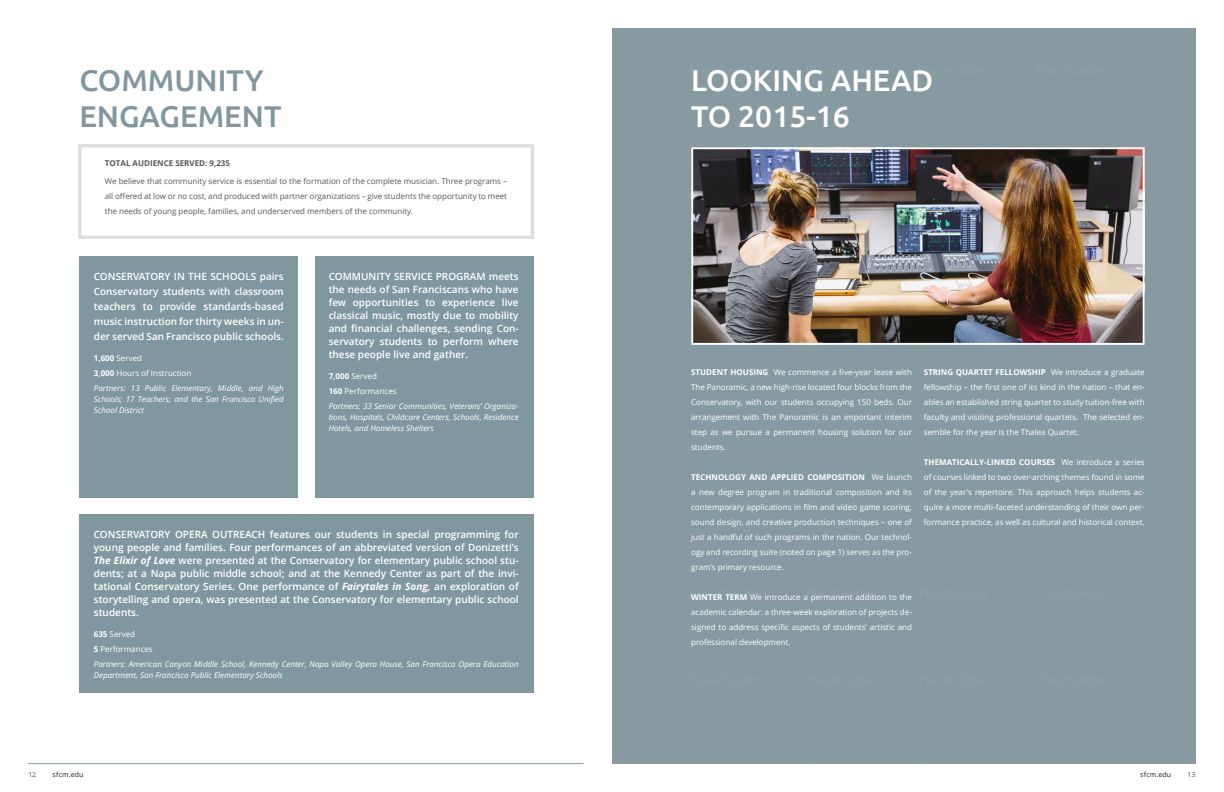
<style>
.page{position:relative;width:1224px;height:792px;background:#fff}
.page>*{position:absolute;margin:0;border:0;box-sizing:border-box;transform-origin:0 0}
.t1{font:500 30px/36px "Ubuntu";color:#fff}
.t2{font:500 30px/36px "Ubuntu";color:#81979f}
.t3{font:600 10px/13px "Open Sans";color:#fff;text-align:justify}
.t4{font:8px/15px "Open Sans";color:#fff;text-align:justify}
.t5{font:italic 8px/15px "Open Sans";color:#fff}
.t6{font:8px/15px "Open Sans";color:#57585a;text-align:justify}
.t7{font:700 8px "Open Sans";color:#57585a}
.t8{font:7px "Open Sans";letter-spacing:.02em;color:#231f20}
.t9{font:7px "Open Sans";color:#57585a}
.s1{font-weight:700;font-style:normal}
.s2{font-style:normal}
.s3{font-weight:700;font-style:italic}
.s4{font-weight:700}
</style>
<div class="page">
<div style="left:612px;top:28px;width:584px;height:736px;background:#81979f"></div>
<img style="left:694px;top:150px;width:448px;height:192px">
<div style="left:691px;top:147px;width:454px;height:198px;border:2px solid #fff"></div>
<div style="left:79px;top:256px;width:219px;height:242px;background:#81979f"></div>
<div style="left:79px;top:514px;width:455px;height:179px;background:#81979f"></div>
<div style="left:315px;top:256px;width:219px;height:242px;background:#81979f"></div>
<hr style="left:28px;top:763px;width:556px;height:1px;background:#81979f">
<h1 class="t2" style="left:79px;top:61px;width:204px">COMMUNITY<br>ENGAGEMENT</h1>
<p class="t7" style="left:105px;top:158px;width:127px">TOTAL AUDIENCE SERVED: 9,235</p>
<p class="t6" style="left:105px;top:174px;width:404px">We believe that community service is essential to the formation of the complete musician. Three programs – all offered at low or no cost, and produced with partner organizations – give students the opportunity to meet the needs of young people, families, and underserved members of the community.</p>
<p class="t3" style="left:94px;top:268px;width:191px;line-height:15px">CONSERVATORY IN THE SCHOOLS pairs Conservatory students with classroom teachers to provide standards-based music instruction for thirty weeks in un&shy;der served San Francisco public schools.</p>
<p class="t5" style="left:94px;top:350px;width:191px"><span class="s1">1,600</span> <span class="s2">Served<br></span><span class="s1">3,000</span> <span class="s2">Hours of Instruction<br></span>Partners: 13 Public Elementary, Middle, and High</p>
<p class="t5" style="left:94px;top:393px;width:191px;line-height:11px">Schools; 17 Teachers; and the San Francisco Unified<br>School District</p>
<p class="t3" style="left:329px;top:269px;width:191px">COMMUNITY SERVICE PROGRAM meets the needs of San Franciscans who have few opportunities to experience live classical music, mostly due to mobility and financial challenges, sending Con&shy;servatory students to perform where these people live and gather.</p>
<p class="t5" style="left:329px;top:368px;width:191px"><span class="s1">7,000</span> <span class="s2">Served<br></span><span class="s1">160</span> <span class="s2">Performances<br></span>Partners: 33 Senior Communities, Veterans’ Organiza-</p>
<p class="t5" style="left:329px;top:411px;width:191px;line-height:11px">tions, Hospitals, Childcare Centers, Schools, Residence<br>Hotels, and Homeless Shelters</p>
<p class="t3" style="left:94px;top:528px;width:426px">CONSERVATORY OPERA OUTREACH features our students in special programming for young people and families. Four performances of an abbreviated version of Donizetti’s <span class="s3">The Elixir of Love</span> were presented at the Conservatory for elementary public school stu&shy;dents; at a Napa public middle school; and at the Kennedy Center as part of the invi&shy;tational Conservatory Series. One performance of <span class="s3">Fairytales in Song,</span> an exploration of storytelling and opera, was presented at the Conservatory for elementary public school students.</p>
<p class="t5" style="left:94px;top:626px;width:426px"><span class="s1">635</span> <span class="s2">Served<br></span><span class="s1">5</span> <span class="s2">Performances<br></span>Partners: American Canyon Middle School, Kennedy Center, Napa Valley Opera House, San Francisco Opera Education</p>
<p class="t5" style="left:94px;top:667px;width:190px">Department, San Francisco Public Elementary Schools</p>
<h1 class="t1" style="left:691px;top:61px;width:244px">LOOKING AHEAD<br>TO 2015-16</h1>
<p class="t4" style="left:691px;top:364px;width:222px"><span class="s4">STUDENT HOUSING</span> We commence a five-year lease with The Panoramic, a new high-rise located four blocks from the Conservatory, with our students occupying 150 beds. Our arrangement with The Panoramic is an important interim step as we pursue a permanent housing solution for our students.</p>
<p class="t4" style="left:691px;top:469px;width:222px"><span class="s4">TECHNOLOGY AND APPLIED COMPOSITION</span> We launch a new degree program in traditional composition and its contemporary applications in film and video game scoring, sound design, and creative production techniques – one of just a handful of such programs in the nation. Our technol&shy;ogy and recording suite (noted on page 1) serves as the pro&shy;gram’s primary resource.</p>
<p class="t4" style="left:691px;top:589px;width:222px"><span class="s4">WINTER TERM</span> We introduce a permanent addition to the academic calendar: a three-week exploration of projects de&shy;signed to address specific aspects of students’ artistic and professional development.</p>
<p class="t4" style="left:924px;top:364px;width:222px"><span class="s4">STRING QUARTET FELLOWSHIP</span> We introduce a graduate fellowship – the first one of its kind in the nation – that en&shy;ables an established string quartet to study tuition-free with faculty and visiting professional quartets. The selected en&shy;semble for the year is the Thalea Quartet.</p>
<p class="t4" style="left:924px;top:454px;width:222px"><span class="s4">THEMATICALLY-LINKED COURSES</span> We introduce a series of courses linked to two over-arching themes found in some of the year’s repertoire. This approach helps students ac&shy;quire a more multi-faceted understanding of their own per&shy;formance practice, as well as cultural and historical context.</p>
<p class="t9" style="left:28px;top:770px;width:9px">12</p>
<p class="t8" style="left:53px;top:770px;width:33px">sfcm.edu</p>
<p class="t8" style="left:1140px;top:770px;width:33px">sfcm.edu</p>
<p class="t9" style="left:1188px;top:770px;width:10px">13</p>
</div>
